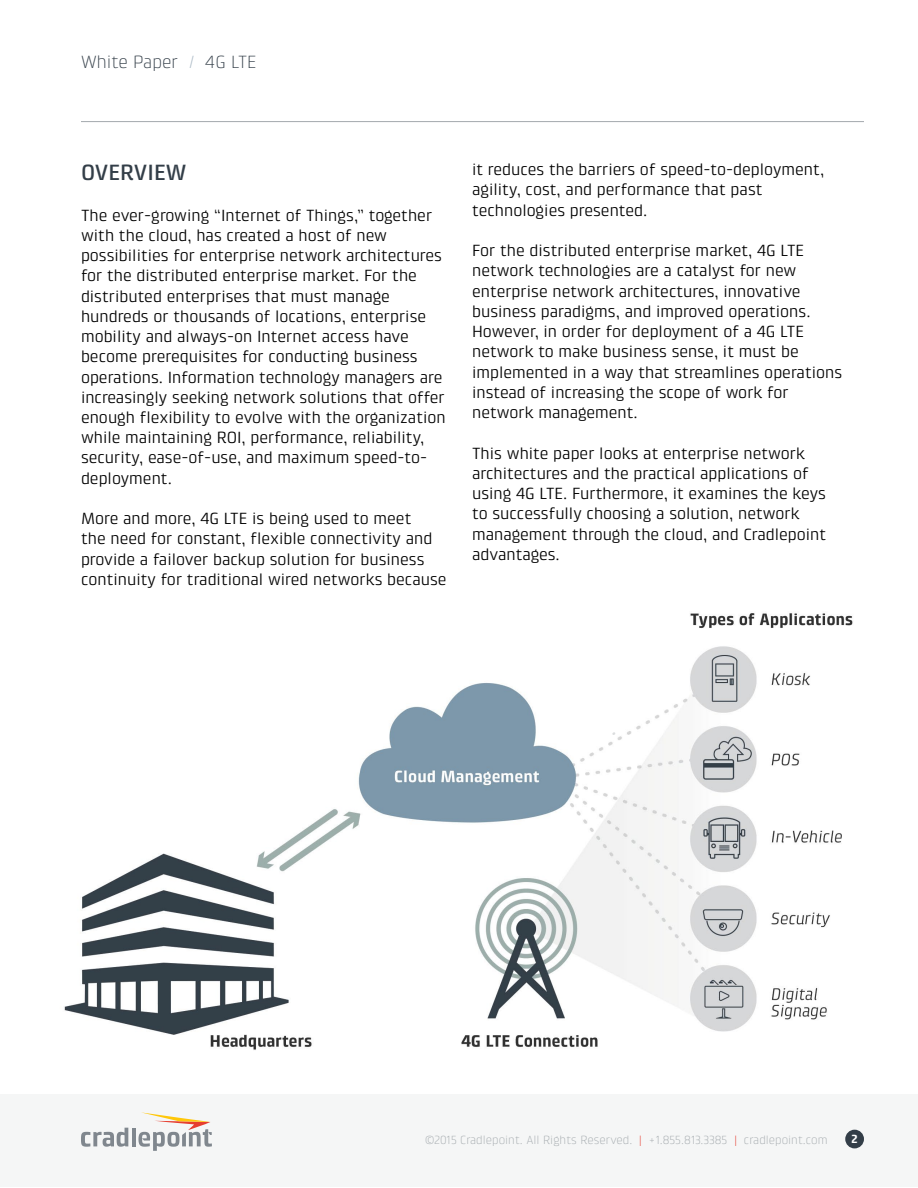
<style>
.page{position:relative;width:918px;height:1188px;background:#fff}
.page>*{position:absolute;margin:0;border:0;box-sizing:border-box;transform-origin:0 0}
.t1{font:500 22.5px "Klint Pro";color:#333e48}
.t2{font:300 18px "Klint LT Pro";color:#333e48}
.t3{font:16.5px/20.2px "Klint Pro";color:#000}
.t4{font:300 12px "Klint LT Pro";color:#a3a9ad}
.t5{font:700 12px "Klint Pro";color:#fff}
.s1{color:#aab9c5}
.s2{color:#e63e30}
</style>
<div class="page">
<img style="left:64px;top:613px;width:789px;height:437px">
<div style="left:0;top:1094px;width:918px;height:93px;background:#f5f6f6"></div>
<svg style="left:81px;top:1128px;width:47px;height:19px"></svg>
<hr style="left:132px;top:1128px;width:4px;height:18px;background:#80878e">
<svg style="left:138px;top:1112px;width:74px;height:39px"></svg>
<div style="left:845px;top:1130px;width:19px;height:18px;background:#333e48;border-radius:50%"></div>
<hr style="left:81px;top:121px;width:783px;height:1px;background:#a3a9ad">
<p class="t2" style="left:81px;top:52px;width:177px">White Paper <span class="s1">/</span> 4G LTE</p>
<h1 class="t1" style="left:81px;top:160px;width:107px">OVERVIEW</h1>
<p class="t3" style="left:81px;top:205px;width:366px">The ever-growing “Internet of Things,” together with the cloud, has created a host of new possibilities for enterprise network architectures for the distributed enterprise market. For the distributed enterprises that must manage hundreds or thousands of locations, enterprise mobility and always-on Internet access have become prerequisites for conducting business operations. Information technology managers are increasingly seeking network solutions that offer enough flexibility to evolve with the organization while maintaining ROI, performance, reliability, security, ease-of-use, and maximum speed-to&shy;deployment.</p>
<p class="t3" style="left:81px;top:508px;width:367px">More and more, 4G LTE is being used to meet<br>the need for constant, flexible connectivity and provide a failover backup solution for business continuity for traditional wired networks because</p>
<p class="t3" style="left:472px;top:159px;width:354px">it reduces the barriers of speed-to-deployment, agility, cost, and performance that past technologies presented.</p>
<p class="t3" style="left:472px;top:240px;width:372px">For the distributed enterprise market, 4G LTE network technologies are a catalyst for new enterprise network architectures, innovative business paradigms, and improved operations.<br>However, in order for deployment of a 4G LTE network to make business sense, it must be implemented in a way that streamlines operations instead of increasing the scope of work for network management.</p>
<p class="t3" style="left:472px;top:443px;width:356px">This white paper looks at enterprise network architectures and the practical applications of using 4G LTE. Furthermore, it examines the keys to successfully choosing a solution, network management through the cloud, and Cradlepoint advantages.</p>
<p class="t4" style="left:425px;top:1133px;width:404px">©2015 Cradlepoint. All Rights Reserved. <span class="s2">|</span> +1.855.813.3385 <span class="s2">|</span> cradlepoint.com</p>
<p class="t5" style="left:851px;top:1132px;width:8px">2</p>
</div>
